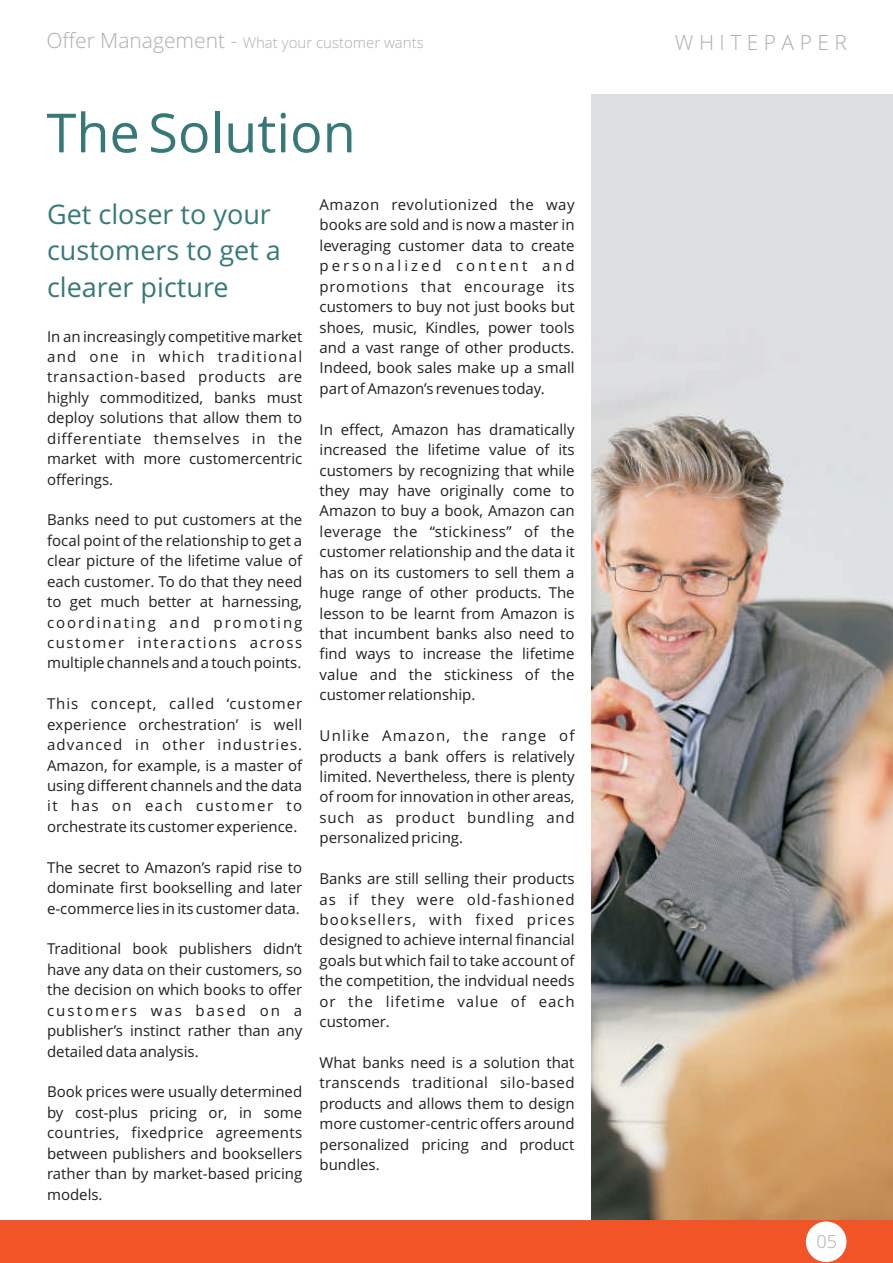
<style>
.page{position:relative;width:893px;height:1263px;background:#fff}
.page>*{position:absolute;margin:0;border:0;box-sizing:border-box;transform-origin:0 0}
.t1{font:54px "Open Sans";color:#367977}
.t2{font:27px/36.8px "Open Sans";color:#367977}
.t3{font:300 21px "Open Sans";color:#aeadad}
.t4{font:300 18px "Open Sans";color:#aeadad}
.t5{font:15px/20.4px "Open Sans";color:#231f20;text-align:justify}
.t6{font:300 15px "Open Sans";color:#aeadad}
.s1{font-size:21px}
</style>
<div class="page">
<img style="left:592px;top:94px;width:301px;height:1126px">
<div style="left:0;top:1220px;width:893px;height:43px;background:#f15427"></div>
<div style="left:806px;top:1221px;width:40px;height:41px;background:#fff;border-radius:50%"></div>
<p class="t6" style="left:46px;top:36px;width:379px"><span class="s1">Offer Management -</span> What your customer wants</p>
<h1 class="t1" style="left:46px;top:111px;width:311px">The Solution</h1>
<h2 class="t2" style="left:47px;top:198px;width:235px">Get closer to your customers to get a clearer picture</h2>
<p class="t5" style="left:47px;top:327px;width:257px">In an increasingly competitive market and one in which traditional transaction-based products are highly commoditized, banks must deploy solutions that allow them to differentiate themselves in the market with more customercentric offerings.</p>
<p class="t5" style="left:47px;top:511px;width:257px">Banks need to put customers at the focal point of the relationship to get a clear picture of the lifetime value of each customer. To do that they need to get much better at harnessing, coordinating and promoting customer interactions across multiple channels and a touch points.</p>
<p class="t5" style="left:47px;top:695px;width:257px">This concept, called ‘customer experience orchestration’ is well advanced in other industries.<br>Amazon, for example, is a master of using different channels and the data it has on each customer to orchestrate its customer experience.</p>
<p class="t5" style="left:47px;top:858px;width:257px">The secret to Amazon’s rapid rise to dominate first bookselling and later e-commerce lies in its customer data.</p>
<p class="t5" style="left:47px;top:940px;width:257px">Traditional book publishers didn’t have any data on their customers, so the decision on which books to offer customers was based on a publisher’s instinct rather than any detailed data analysis.</p>
<p class="t5" style="left:47px;top:1083px;width:257px">Book prices were usually determined by cost-plus pricing or, in some countries, fixedprice agreements between publishers and booksellers rather than by market-based pricing models.</p>
<p class="t5" style="left:320px;top:196px;width:257px">Amazon revolutionized the way books are sold and is now a master in leveraging customer data to create personalized content and promotions that encourage its customers to buy not just books but shoes, music, Kindles, power tools and a vast range of other products.<br>Indeed, book sales make up a small part of Amazon’s revenues today.</p>
<p class="t5" style="left:320px;top:421px;width:257px">In effect, Amazon has dramatically increased the lifetime value of its customers by recognizing that while they may have originally come to Amazon to buy a book, Amazon can leverage the “stickiness” of the customer relationship and the data it has on its customers to sell them a huge range of other products. The lesson to be learnt from Amazon is that incumbent banks also need to find ways to increase the lifetime value and the stickiness of the customer relationship.</p>
<p class="t5" style="left:320px;top:727px;width:257px">Unlike Amazon, the range of products a bank offers is relatively limited. Nevertheless, there is plenty of room for innovation in other areas, such as product bundling and personalized pricing.</p>
<p class="t5" style="left:320px;top:870px;width:257px">Banks are still selling their products as if they were old-fashioned booksellers, with fixed prices designed to achieve internal financial goals but which fail to take account of the competition, the indvidual needs or the lifetime value of each customer.</p>
<p class="t5" style="left:320px;top:1054px;width:257px">What banks need is a solution that transcends traditional silo-based products and allows them to design more customer-centric offers around personalized pricing and product bundles.</p>
<h3 class="t3" style="left:675px;top:34px;width:174px">W H I T E P A P E R</h3>
<p class="t4" style="left:816px;top:1234px;width:22px">05</p>
</div>
